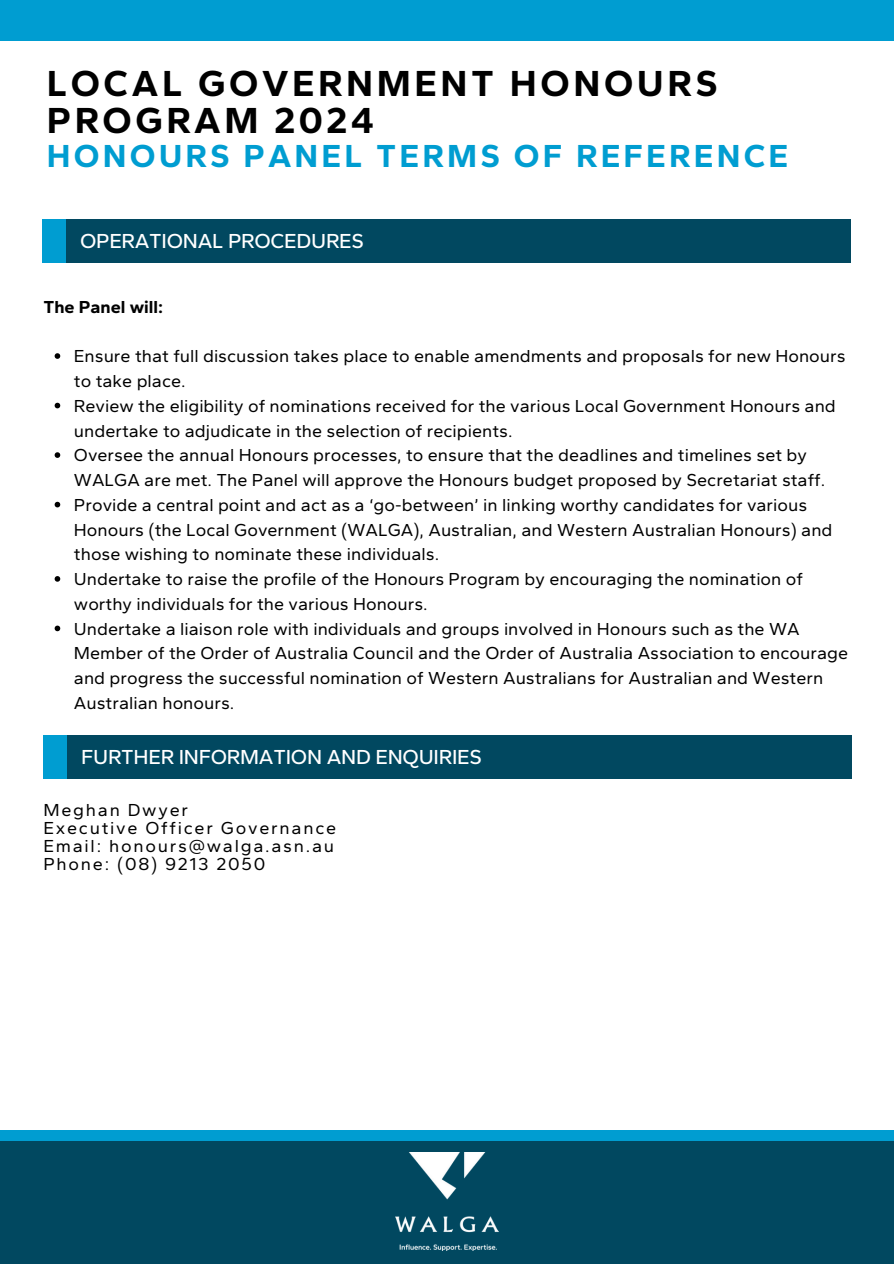
<style>
.page{position:relative;width:894px;height:1264px;background:#fff}
.page>*{position:absolute;margin:0;border:0;box-sizing:border-box;transform-origin:0 0}
.t1{font:700 37.5px/37.2px "Gantari";letter-spacing:.095em;color:#000}
.t2{font:700 33px "Gantari";letter-spacing:.095em;color:#009dd1}
.t3{font:500 21px "Gantari";letter-spacing:-.01em;color:#fff}
.t4{font:18px/24.8px "Gantari";color:#000}
.t5{font:18px "Gantari";letter-spacing:.095em;color:#000}
.t6{font:700 18px "Gantari";color:#000}
</style>
<div class="page">
<div style="left:0;top:0;width:893px;height:41px;background:#009dd1"></div>
<div style="left:42px;top:219px;width:24px;height:43px;background:#009dd1"></div>
<div style="left:66px;top:219px;width:784px;height:43px;background:#014860"></div>
<svg style="left:55px;top:353px;width:5px;height:6px"></svg>
<svg style="left:55px;top:403px;width:5px;height:5px"></svg>
<svg style="left:55px;top:452px;width:5px;height:6px"></svg>
<svg style="left:55px;top:502px;width:5px;height:5px"></svg>
<svg style="left:55px;top:576px;width:5px;height:5px"></svg>
<svg style="left:55px;top:625px;width:5px;height:6px"></svg>
<div style="left:0;top:1141px;width:893px;height:122px;background:#014860"></div>
<div style="left:0;top:1130px;width:893px;height:11px;background:#009dd1"></div>
<img style="left:395px;top:1152px;width:103px;height:98px">
<div style="left:43px;top:735px;width:24px;height:43px;background:#009dd1"></div>
<div style="left:67px;top:735px;width:784px;height:43px;background:#014860"></div>
<h2 class="t1" style="left:47px;top:65px;width:672px">LOCAL GOVERNMENT HONOURS<br>PROGRAM 2024</h2>
<h2 class="t2" style="left:47px;top:136px;width:742px">HONOURS PANEL TERMS OF REFERENCE</h2>
<h3 class="t3" style="left:80px;top:228px;width:285px">OPERATIONAL PROCEDURES</h3>
<p class="t6" style="left:43px;top:295px;width:121px">The Panel will:</p>
<p class="t4" style="left:74px;top:343px;width:772px">Ensure that full discussion takes place to enable amendments and proposals for new Honours to take place.</p>
<p class="t4" style="left:74px;top:393px;width:763px">Review the eligibility of nominations received for the various Local Government Honours and undertake to adjudicate in the selection of recipients.</p>
<p class="t4" style="left:74px;top:442px;width:752px">Oversee the annual Honours processes, to ensure that the deadlines and timelines set by<br>WALGA are met. The Panel will approve the Honours budget proposed by Secretariat staff.</p>
<p class="t4" style="left:74px;top:492px;width:759px">Provide a central point and act as a ‘go-between’ in linking worthy candidates for various<br>Honours (the Local Government (WALGA), Australian, and Western Australian Honours) and those wishing to nominate these individuals.</p>
<p class="t4" style="left:74px;top:566px;width:730px">Undertake to raise the profile of the Honours Program by encouraging the nomination of worthy individuals for the various Honours.</p>
<h2 class="t4" style="left:74px;top:616px;width:775px">Undertake a liaison role with individuals and groups involved in Honours such as the WA Member of the Order of Australia Council and the Order of Australia Association to encourage and progress the successful nomination of Western Australians for Australian and Western Australian honours.</h2>
<p class="t3" style="left:81px;top:743px;width:402px">FURTHER INFORMATION AND ENQUIRIES</p>
<p class="t5" style="left:43px;top:799px;width:146px">Meghan Dwyer</p>
<p class="t5" style="left:43px;top:817px;width:294px">Executive Officer Governance</p>
<p class="t5" style="left:43px;top:835px;width:292px">Email: honours@walga.asn.au</p>
<p class="t5" style="left:43px;top:853px;width:223px">Phone: (08) 9213 2050</p>
</div>
